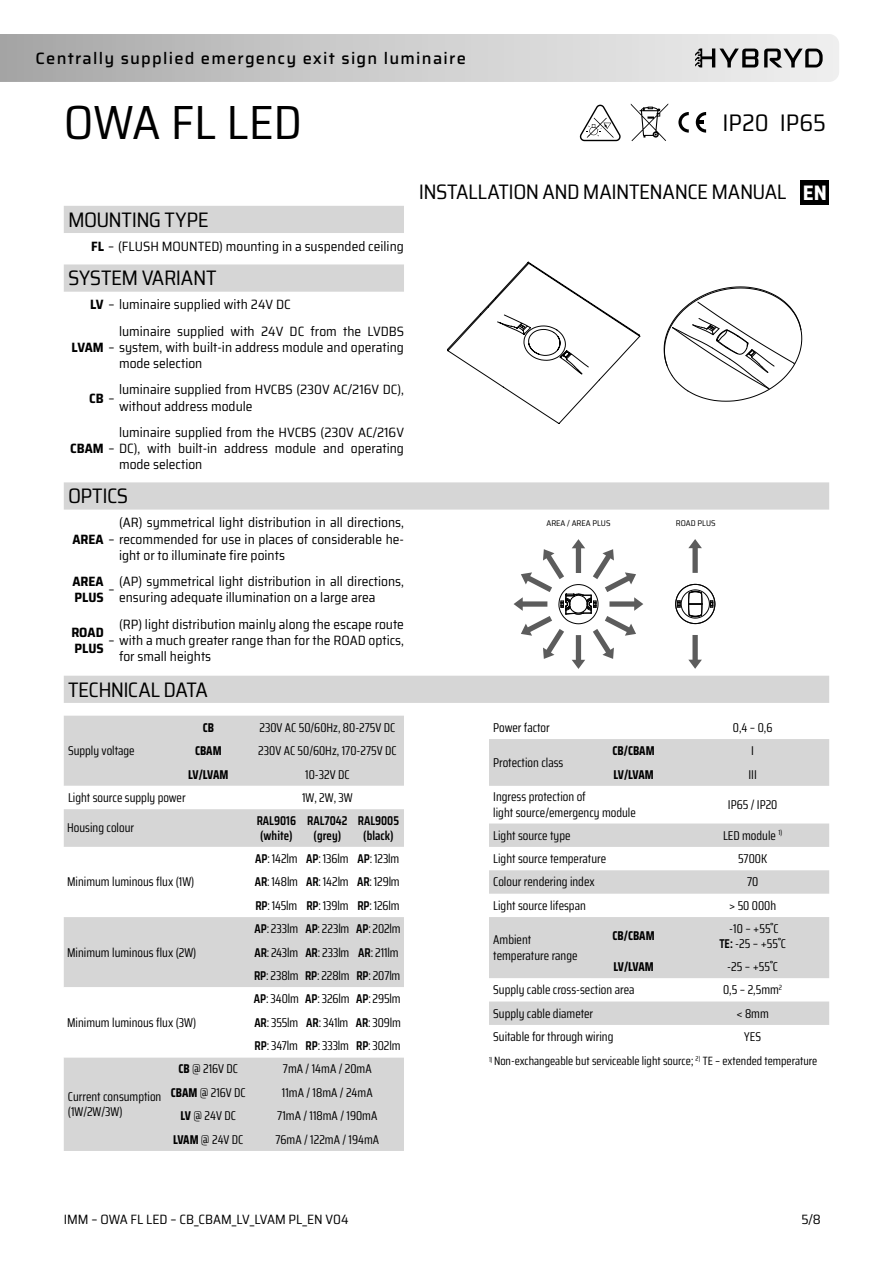
<style>
.page{position:relative;width:893px;height:1263px;background:#fff}
.page>*{position:absolute;margin:0;border:0;box-sizing:border-box;transform-origin:0 0}
.t1{font:semi-condensed 48px "Saira";color:#000}
.t2{font:semi-condensed 24px "Saira";color:#000}
.t3{font:semi-condensed 21px "Saira";letter-spacing:-.02em;color:#000}
.t4{font:700 semi-condensed 21px "Saira";color:#fff}
.t5{font:500 16.5px "Saira";letter-spacing:.075em;color:#000}
.t6{font:semi-condensed 13.5px/16.2px "Saira";color:#000}
.t7{font:700 semi-condensed 13.5px/16.2px "Saira";color:#000}
.t8{font:12.75px/23.4px "Saira Condensed";color:#000}
.t9{font:700 12.75px "Saira Condensed";color:#000}
.t10{font:600 12.75px/15.3px "Saira Condensed";color:#000;text-align:center}
.t11{font:12px "Saira Condensed";color:#000}
.t12{font:semi-condensed 8.25px "Saira";color:#000}
.s1{font-weight:700}
.s2{font-weight:400}
.s3{font-weight:600}
</style>
<div class="page">
<svg style="left:0;top:34px;width:839px;height:48px;background:#c8c8c8"></svg>
<svg style="left:678px;top:112px;width:11px;height:21px"></svg>
<svg style="left:696px;top:112px;width:10px;height:21px"></svg>
<svg style="left:631px;top:103px;width:37px;height:38px"></svg>
<svg style="left:580px;top:105px;width:41px;height:36px"></svg>
<svg style="left:64px;top:264px;width:765px;height:439px"></svg>
<div style="left:64px;top:206px;width:340px;height:27px;background:#d6d6d6"></div>
<svg style="left:663px;top:286px;width:139px;height:116px"></svg>
<svg style="left:447px;top:261px;width:194px;height:163px"></svg>
<svg style="left:514px;top:539px;width:129px;height:130px"></svg>
<svg style="left:675px;top:584px;width:41px;height:40px"></svg>
<svg style="left:688px;top:539px;width:14px;height:34px"></svg>
<svg style="left:688px;top:635px;width:14px;height:34px"></svg>
<div style="left:64px;top:716px;width:340px;height:70px;background:#d6d6d6"></div>
<div style="left:64px;top:809px;width:340px;height:342px;background:#d6d6d6"></div>
<svg style="left:64px;top:847px;width:340px;height:210px"></svg>
<svg style="left:489px;top:739px;width:340px;height:286px;fill:#d8d8d8"></svg>
<div style="left:489px;top:917px;width:340px;height:61px;background:#d6d6d6"></div>
<div style="left:801px;top:180px;width:28px;height:24px;background:#000"></div>
<p class="t5" style="left:36px;top:45px;width:432px">Centrally supplied emergency exit sign luminaire</p>
<h1 class="t1" style="left:64px;top:87px;width:240px">OWA FL LED</h1>
<h2 class="t2" style="left:722px;top:104px;width:105px">IP20 IP65</h2>
<h3 class="t3" style="left:68px;top:204px;width:142px">MOUNTING TYPE</h3>
<p class="t6" style="left:91px;top:238px;width:314px"><span class="s1">FL</span> – (FLUSH MOUNTED) mounting in a suspended ceiling</p>
<h3 class="t3" style="left:68px;top:262px;width:150px">SYSTEM VARIANT</h3>
<p class="t6" style="left:90px;top:296px;width:202px"><span class="s1">LV</span> – luminaire supplied with 24V DC</p>
<p class="t6" style="left:72px;top:339px;width:334px"><span class="s1">LVAM</span> – system, with built-in address module and operating</p>
<p class="t6" style="left:119px;top:323px;width:286px">luminaire supplied with 24V DC from the LVDBS</p>
<p class="t6" style="left:119px;top:355px;width:85px">mode selection</p>
<p class="t7" style="left:89px;top:390px;width:27px">CB <span class="s2">–</span></p>
<p class="t6" style="left:119px;top:381px;width:286px">luminaire supplied from HVCBS (230V AC/216V DC), without address module</p>
<p class="t6" style="left:70px;top:440px;width:335px"><span class="s1">CBAM</span> – DC), with built-in address module and operating</p>
<p class="t6" style="left:119px;top:424px;width:286px">luminaire supplied from the HVCBS (230V AC/216V</p>
<p class="t6" style="left:119px;top:456px;width:85px">mode selection</p>
<h3 class="t3" style="left:68px;top:480px;width:62px">OPTICS</h3>
<p class="t6" style="left:72px;top:530px;width:333px"><span class="s1">AREA</span> – recommended for use in places of considerable he-</p>
<p class="t6" style="left:119px;top:514px;width:286px">(AR) symmetrical light distribution in all directions,</p>
<p class="t6" style="left:119px;top:547px;width:167px">ight or to illuminate fire points</p>
<p class="t6" style="left:119px;top:573px;width:286px">(AP) symmetrical light distribution in all directions, ensuring adequate illumination on a large area</p>
<p class="t7" style="left:72px;top:573px;width:33px">AREA<br>PLUS</p>
<p class="t6" style="left:108px;top:581px;width:8px">–</p>
<p class="t6" style="left:119px;top:615px;width:286px">(RP) light distribution mainly along the escape route</p>
<p class="t6" style="left:119px;top:648px;width:94px">for small heights</p>
<h3 class="t3" style="left:68px;top:673px;width:141px">TECHNICAL DATA</h3>
<p class="t7" style="left:71px;top:624px;width:34px">ROAD<br>PLUS</p>
<p class="t6" style="left:108px;top:632px;width:297px">– with a much greater range than for the ROAD optics,</p>
<p class="t8" style="left:68px;top:739px;width:68px">Supply voltage</p>
<p class="t9" style="left:203px;top:717px;width:13px">CB</p>
<p class="t8" style="left:259px;top:715px;width:137px">230V AC 50/60Hz, 80-275V DC</p>
<p class="t9" style="left:195px;top:741px;width:28px">CBAM</p>
<p class="t8" style="left:258px;top:739px;width:140px">230V AC 50/60Hz, 170-275V DC</p>
<p class="t9" style="left:188px;top:764px;width:42px">LV/LVAM</p>
<p class="t8" style="left:305px;top:762px;width:46px">10-32V DC</p>
<p class="t8" style="left:68px;top:785px;width:119px">Light source supply power</p>
<p class="t8" style="left:302px;top:785px;width:52px">1W, 2W, 3W</p>
<p class="t8" style="left:67px;top:816px;width:68px">Housing colour</p>
<p class="t10" style="left:257px;top:812px;width:41px;text-align:left">RAL9016 (white)</p>
<p class="t10" style="left:307px;top:812px;width:42px">RAL7042 (grey)</p>
<p class="t10" style="left:358px;top:812px;width:43px">RAL9005 (black)</p>
<p class="t8" style="left:67px;top:870px;width:129px">Minimum luminous flux (1W)</p>
<p class="t8" style="left:255px;top:846px;width:147px;text-align:justify"><span class="s3">AP</span>: 142lm <span class="s3">AP</span>: 136lm <span class="s3">AP</span>: 123lm <span class="s3">AR</span>: 148lm <span class="s3">AR</span>: 142lm <span class="s3">AR</span>: 129lm <span class="s3">RP</span>: 145lm <span class="s3">RP</span>: 139lm <span class="s3">RP</span>: 126lm</p>
<p class="t8" style="left:67px;top:940px;width:131px">Minimum luminous flux (2W)</p>
<p class="t8" style="left:67px;top:1010px;width:131px">Minimum luminous flux (3W)</p>
<p class="t8" style="left:254px;top:917px;width:148px"><span class="s3">AP</span>: 233lm <span class="s3">AP</span>: 223lm <span class="s3">AP</span>: 202lm<br><span class="s3">AR</span>: 243lm <span class="s3">AR</span>: 233lm <span class="s3">AR</span>: 211lm<br><span class="s3">RP</span>: 238lm <span class="s3">RP</span>: 228lm <span class="s3">RP</span>: 207lm</p>
<p class="t8" style="left:254px;top:987px;width:149px;text-align:justify"><span class="s3">AP</span>: 340lm <span class="s3">AP</span>: 326lm <span class="s3">AP</span>: 295lm <span class="s3">AR</span>: 355lm <span class="s3">AR</span>: 341lm <span class="s3">AR</span>: 309lm <span class="s3">RP</span>: 347lm <span class="s3">RP</span>: 333lm <span class="s3">RP</span>: 302lm</p>
<p class="t8" style="left:68px;top:1088px;width:95px;line-height:15.3px">Current consumption (1W/2W/3W)</p>
<p class="t8" style="left:178px;top:1057px;width:61px"><span class="s1">CB</span> @ 216V DC</p>
<p class="t8" style="left:283px;top:1057px;width:90px">7mA / 14mA / 20mA</p>
<p class="t8" style="left:171px;top:1080px;width:76px"><span class="s1">CBAM</span> @ 216V DC</p>
<p class="t8" style="left:282px;top:1080px;width:92px">11mA / 18mA / 24mA</p>
<p class="t8" style="left:181px;top:1104px;width:57px"><span class="s1">LV</span> @ 24V DC</p>
<p class="t8" style="left:277px;top:1104px;width:102px">71mA / 118mA / 190mA</p>
<p class="t8" style="left:173px;top:1127px;width:72px"><span class="s1">LVAM</span> @ 24V DC</p>
<p class="t8" style="left:275px;top:1127px;width:105px">76mA / 122mA / 194mA</p>
<h3 class="t3" style="left:419px;top:176px;width:369px">INSTALLATION AND MAINTENANCE MANUAL</h3>
<h3 class="t4" style="left:803px;top:176px;width:26px">EN</h3>
<p class="t12" style="left:546px;top:517px;width:66px">AREA / AREA PLUS</p>
<p class="t12" style="left:676px;top:517px;width:41px">ROAD PLUS</p>
<p class="t8" style="left:493px;top:715px;width:58px">Power factor</p>
<p class="t8" style="left:733px;top:715px;width:41px">0,4 – 0,6</p>
<p class="t8" style="left:493px;top:750px;width:72px">Protection class</p>
<p class="t9" style="left:613px;top:741px;width:44px">CB/CBAM</p>
<p class="t8" style="left:751px;top:739px;width:4px">I</p>
<p class="t9" style="left:613px;top:764px;width:42px">LV/LVAM</p>
<p class="t8" style="left:748px;top:762px;width:10px">III</p>
<p class="t8" style="left:493px;top:789px;width:144px;line-height:15.3px">Ingress protection of<br>light source/emergency module</p>
<p class="t8" style="left:728px;top:793px;width:51px">IP65 / IP20</p>
<p class="t8" style="left:493px;top:823px;width:79px">Light source type</p>
<p class="t8" style="left:723px;top:823px;width:61px">LED module <sup>1)</sup></p>
<p class="t8" style="left:493px;top:846px;width:114px">Light source temperature</p>
<p class="t8" style="left:738px;top:846px;width:31px">5700K</p>
<p class="t8" style="left:493px;top:870px;width:103px">Colour rendering index</p>
<p class="t8" style="left:747px;top:870px;width:13px">70</p>
<p class="t8" style="left:493px;top:893px;width:94px">Light source lifespan</p>
<p class="t8" style="left:729px;top:893px;width:49px">&gt; 50 000h</p>
<p class="t8" style="left:493px;top:932px;width:86px;line-height:15.3px">Ambient temperature range</p>
<p class="t9" style="left:613px;top:926px;width:44px">CB/CBAM</p>
<p class="t8" style="left:719px;top:920px;width:68px;line-height:15.3px;text-align:center">-10 – +55˚C<br><span class="s3">TE:</span> -25 – +55˚C</p>
<p class="t9" style="left:613px;top:957px;width:42px">LV/LVAM</p>
<p class="t8" style="left:727px;top:954px;width:52px">-25 – +55˚C</p>
<p class="t8" style="left:493px;top:978px;width:143px">Supply cable cross-section area</p>
<p class="t8" style="left:723px;top:978px;width:61px">0,5 – 2,5mm<sup>2</sup></p>
<p class="t8" style="left:493px;top:1001px;width:101px">Supply cable diameter</p>
<p class="t8" style="left:736px;top:1001px;width:34px">&lt; 8mm</p>
<p class="t8" style="left:493px;top:1024px;width:122px">Suitable for through wiring</p>
<p class="t8" style="left:744px;top:1024px;width:18px">YES</p>
<p class="t11" style="left:489px;top:1052px;width:330px"><sup>1)</sup> Non-exchangeable but serviceable light source; <sup>2)</sup> TE – extended temperature</p>
<p class="t6" style="left:64px;top:1210px;width:286px">IMM – OWA FL LED – CB_CBAM_LV_LVAM PL_EN V04</p>
<p class="t6" style="left:801px;top:1210px;width:21px">5/8</p>
</div>
